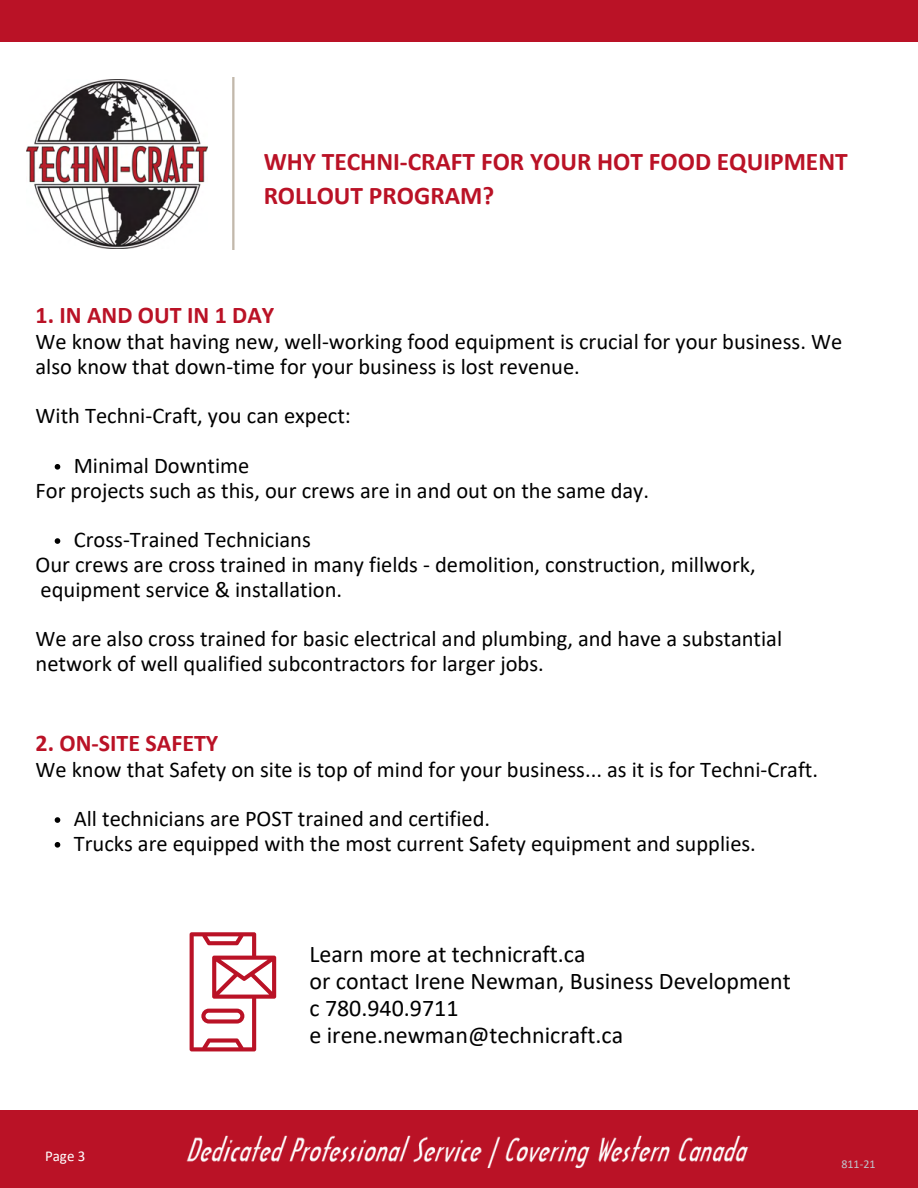
<style>
.page{position:relative;width:918px;height:1188px;background:#fff}
.page>*{position:absolute;margin:0;border:0;box-sizing:border-box;transform-origin:0 0}
.t1{font:700 25.5px/33.8px "Calibri";color:#ba1226}
.t2{font:24px "Calibri";color:#000}
.t3{font:700 24px "Calibri";color:#ba1226}
.t4{font:22.5px/24.8px "Calibri";color:#000}
.t5{font:15px "Calibri";color:#fff}
.t6{font:12px "Calibri";color:#bfc5ce}
</style>
<div class="page">
<div style="left:0;top:0;width:918px;height:42px;background:#ba1226"></div>
<svg style="left:232px;top:77px;width:3px;height:173px"></svg>
<div style="left:0;top:1110px;width:918px;height:78px;background:#ba1226"></div>
<img style="left:186px;top:1135px;width:563px;height:34px">
<img style="left:26px;top:79px;width:181px;height:170px">
<svg style="left:55px;top:464px;width:5px;height:6px"></svg>
<svg style="left:55px;top:538px;width:5px;height:6px"></svg>
<svg style="left:55px;top:817px;width:5px;height:6px"></svg>
<svg style="left:55px;top:842px;width:5px;height:6px"></svg>
<svg style="left:190px;top:932px;width:86px;height:119px"></svg>
<p class="t1" style="left:264px;top:147px;width:586px">WHY TECHNI-CRAFT FOR YOUR HOT FOOD EQUIPMENT<br>ROLLOUT PROGRAM?</p>
<p class="t3" style="left:36px;top:305px;width:240px">1. IN AND OUT IN 1 DAY</p>
<p class="t4" style="left:36px;top:331px;width:808px">We know that having new, well-working food equipment is crucial for your business. We also know that down-time for your business is lost revenue.</p>
<p class="t4" style="left:36px;top:405px;width:317px">With Techni-Craft, you can expect:</p>
<p class="t4" style="left:74px;top:455px;width:177px">Minimal Downtime</p>
<p class="t4" style="left:36px;top:480px;width:615px">For projects such as this, our crews are in and out on the same day.</p>
<p class="t4" style="left:74px;top:529px;width:239px">Cross-Trained Technicians</p>
<p class="t4" style="left:36px;top:554px;width:722px">Our crews are cross trained in many fields - demolition, construction, millwork, equipment service &amp; installation.</p>
<p class="t4" style="left:36px;top:628px;width:748px">We are also cross trained for basic electrical and plumbing, and have a substantial network of well qualified subcontractors for larger jobs.</p>
<p class="t3" style="left:36px;top:733px;width:184px">2. ON-SITE SAFETY</p>
<p class="t4" style="left:36px;top:759px;width:784px">We know that Safety on site is top of mind for your business... as it is for Techni-Craft.</p>
<p class="t4" style="left:74px;top:808px;width:418px">All technicians are POST trained and certified.</p>
<p class="t4" style="left:74px;top:833px;width:684px">Trucks are equipped with the most current Safety equipment and supplies.</p>
<p class="t5" style="left:45px;top:1150px;width:42px">Page 3</p>
<p class="t2" style="left:309px;top:944px;width:278px">Learn more at technicraft.ca</p>
<p class="t2" style="left:309px;top:971px;width:483px">or contact Irene Newman, Business Development</p>
<p class="t2" style="left:309px;top:998px;width:151px">c 780.940.9711</p>
<p class="t2" style="left:309px;top:1025px;width:315px">e irene.newman@technicraft.ca</p>
<p class="t6" style="left:842px;top:1159px;width:36px">811-21</p>
</div>
